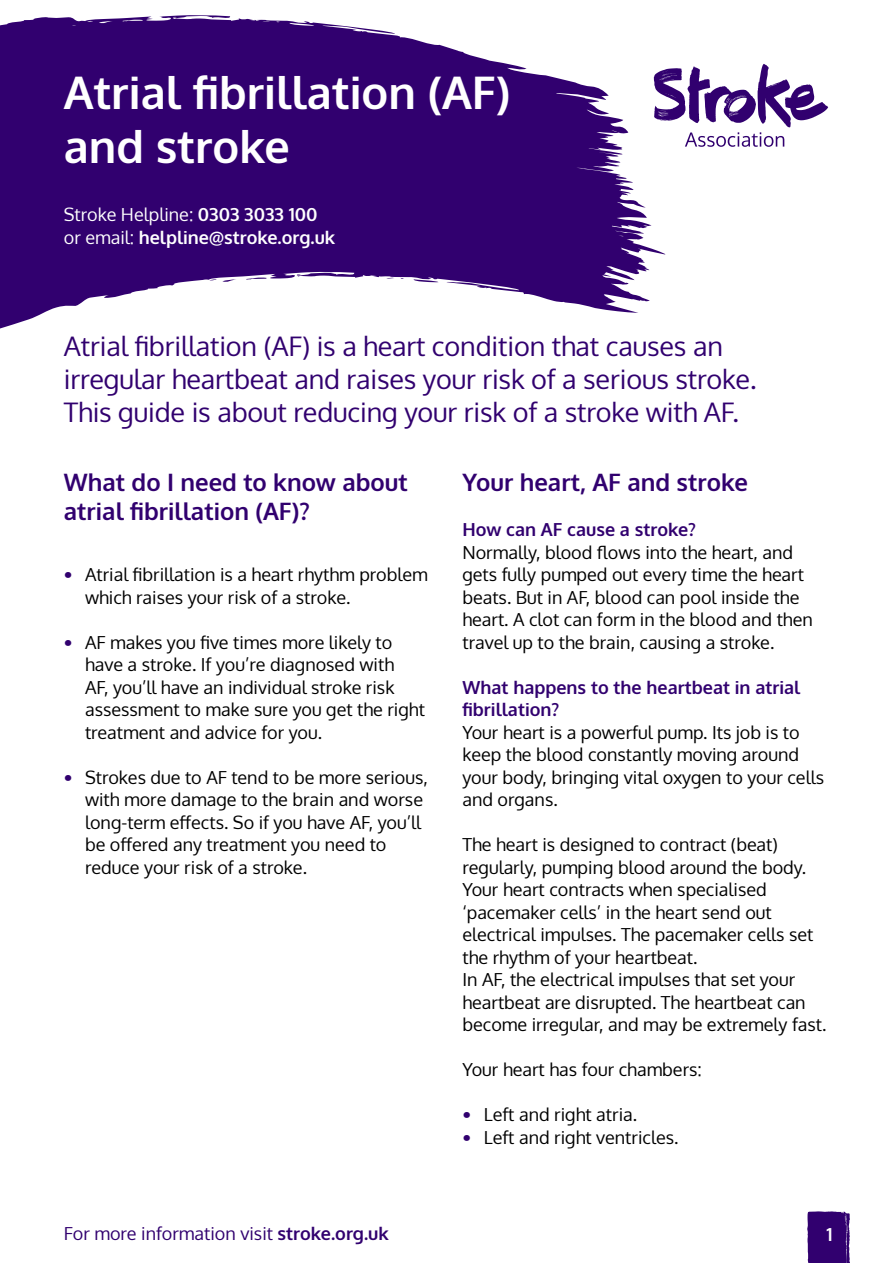
<style>
.page{position:relative;width:893px;height:1263px;background:#fff}
.page>*{position:absolute;margin:0;border:0;box-sizing:border-box;transform-origin:0 0}
.t1{font:700 45px/54px "Oxygen";color:#fff}
.t2{font:27px/33px "Oxygen";letter-spacing:-.005em;color:#31006f}
.t3{font:700 24px/28.5px "Oxygen";color:#31006f}
.t4{font:18px/22.5px "Oxygen";color:#000}
.t5{font:700 18px/22.5px "Oxygen";color:#31006f}
.t6{font:700 18px/22.5px "Oxygen";color:#fff}
.t7{font:18px "Oxygen";color:#31006f}
.s1{font-weight:400}
.s2{font-weight:700;color:#31006f}
.s3{font-weight:700}
</style>
<div class="page">
<svg style="left:807px;top:1211px;width:43px;height:52px;background:#3d0e77"></svg>
<svg style="left:670px;top:64px;width:158px;height:83px"></svg>
<svg style="left:0;top:15px;width:670px;height:314px;fill:#31006f"></svg>
<h1 class="t1" style="left:64px;top:67px;width:448px">Atrial fibrillation (AF) and stroke</h1>
<p class="t6" style="left:64px;top:204px;width:273px"><span class="s1">Stroke Helpline:</span> 0303 3033 100 <span class="s1">or email:</span> helpline@stroke.org.uk</p>
<h2 class="t2" style="left:64px;top:330px;width:694px">Atrial fibrillation (AF) is a heart condition that causes an irregular heartbeat and raises your risk of a serious stroke.<br>This guide is about reducing your risk of a stroke with AF.</h2>
<h3 class="t3" style="left:64px;top:469px;width:346px">What do I need to know about atrial fibrillation (AF)?</h3>
<p class="t4" style="left:85px;top:564px;width:344px;text-indent:-21px"><span class="s2">•</span> Atrial fibrillation is a heart rhythm problem which raises your risk of a stroke.</p>
<p class="t4" style="left:85px;top:631px;width:341px;text-indent:-21px"><span class="s2">•</span> AF makes you five times more likely to have a stroke. If you’re diagnosed with<br>AF, you’ll have an individual stroke risk assessment to make sure you get the right treatment and advice for you.</p>
<p class="t4" style="left:85px;top:766px;width:344px;text-indent:-21px"><span class="s2">•</span> Strokes due to AF tend to be more serious, with more damage to the brain and worse long-term effects. So if you have AF, you’ll be offered any treatment you need to reduce your risk of a stroke.</p>
<h3 class="t3" style="left:462px;top:469px;width:287px">Your heart, AF and stroke</h3>
<p class="t5" style="left:462px;top:519px;width:235px">How can AF cause a stroke?</p>
<p class="t4" style="left:462px;top:541px;width:352px">Normally, blood flows into the heart, and gets fully pumped out every time the heart beats. But in AF, blood can pool inside the heart. A clot can form in the blood and then travel up to the brain, causing a stroke.</p>
<p class="t5" style="left:462px;top:677px;width:339px">What happens to the heartbeat in atrial fibrillation?</p>
<p class="t4" style="left:462px;top:721px;width:363px">Your heart is a powerful pump. Its job is to keep the blood constantly moving around your body, bringing vital oxygen to your cells and organs.</p>
<p class="t4" style="left:462px;top:834px;width:366px">The heart is designed to contract (beat) regularly, pumping blood around the body.<br>Your heart contracts when specialised ‘pacemaker cells’ in the heart send out electrical impulses. The pacemaker cells set the rhythm of your heartbeat.<br>In AF, the electrical impulses that set your heartbeat are disrupted. The heartbeat can become irregular, and may be extremely fast.</p>
<p class="t4" style="left:462px;top:1059px;width:241px">Your heart has four chambers:</p>
<p class="t4" style="left:462px;top:1104px;width:176px"><span class="s2">•</span> Left and right atria.</p>
<p class="t4" style="left:462px;top:1126px;width:218px"><span class="s2">•</span> Left and right ventricles.</p>
<p class="t7" style="left:64px;top:1221px;width:326px">For more information visit <span class="s3">stroke.org.uk</span></p>
<p class="t6" style="left:826px;top:1223px;width:8px">1</p>
</div>
